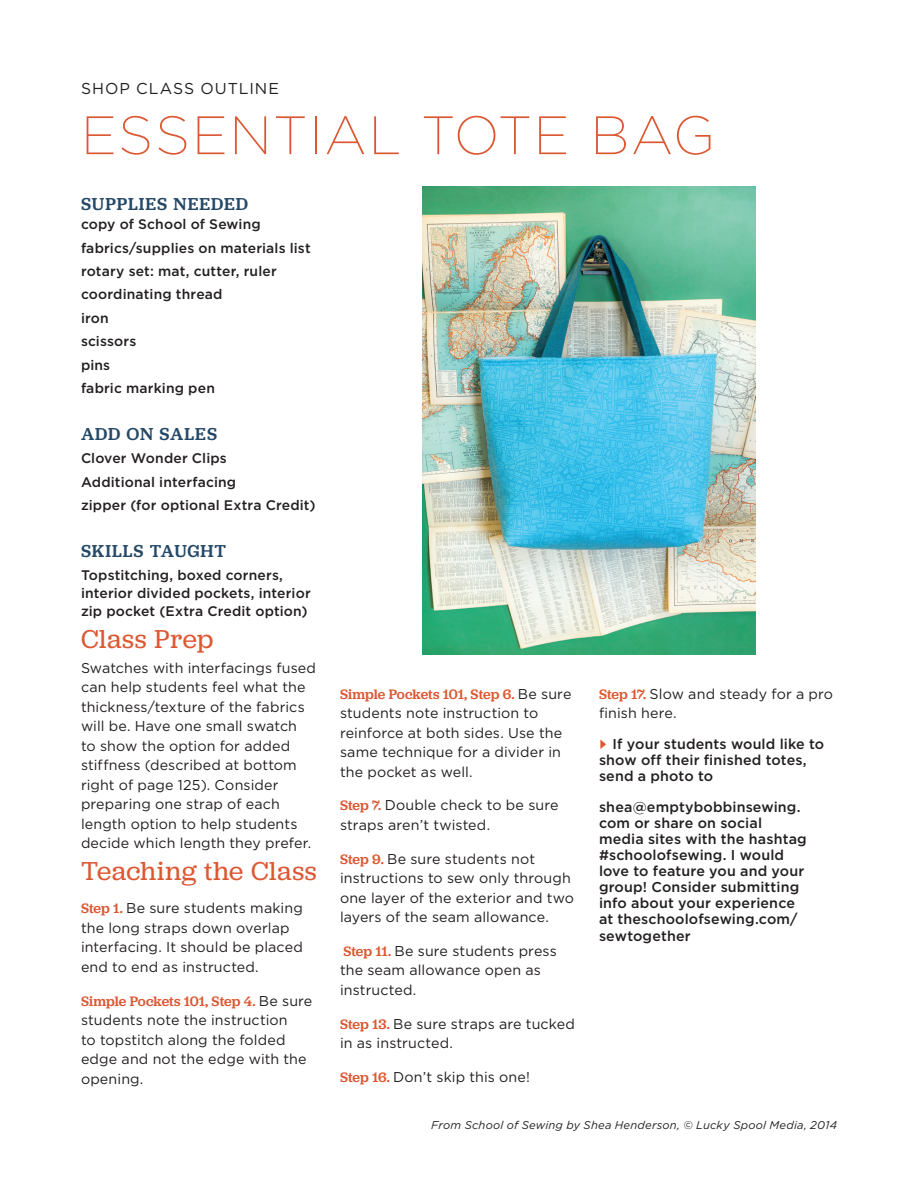
<style>
.page{position:relative;width:918px;height:1188px;background:#fff}
.page>*{position:absolute;margin:0;border:0;box-sizing:border-box;transform-origin:0 0}
.project_title{font:200 54px "Gotham";letter-spacing:.035em;color:#dc5833}
.text-no_steps{font:27px "Jubilat";letter-spacing:.02em;color:#dc5833}
.supplies_list{font:27px "Jubilat";letter-spacing:.02em;color:#dc5833}
.supplies_list-2{font:500 18px "Jubilat";letter-spacing:.05em;color:#244867}
.supplies_hed{font:500 18px "Jubilat";letter-spacing:.045em;color:#244867}
.project_subtitle{font:15.75px "Gotham";letter-spacing:.06em;color:#231f20}
.text-steps{font:14.25px/19.5px "Gotham";letter-spacing:.01em;color:#231f20}
.text-no_steps-2{font:14.25px/19.5px "Gotham";letter-spacing:.01em;color:#231f20}
.text-steps-2{font:500 14.25px/16.2px "Gotham";letter-spacing:.01em;color:#231f20}
.supplies_list-3{font:500 13.8px/18px "Gotham";letter-spacing:.01em;color:#231f20}
.text-no_steps-3{font:italic 11.25px "Gotham";letter-spacing:.02em;color:#231f20}
.s1{font-family:"Jubilat";font-weight:500;color:#dc5833}
</style>
<div class="page">
<img style="left:422px;top:186px;width:333px;height:469px">
<p class="project_subtitle" style="left:81px;top:80px;width:199px">SHOP CLASS OUTLINE</p>
<p class="project_title" style="left:81px;top:106px;width:636px">ESSENTIAL TOTE BAG</p>
<p class="supplies_hed" style="left:81px;top:192px;width:169px">SUPPLIES NEEDED</p>
<p class="supplies_list-3" style="left:81px;top:215px;width:181px">copy of School of Sewing</p>
<p class="supplies_list-3" style="left:81px;top:238px;width:231px">fabrics/supplies on materials list</p>
<p class="supplies_list-3" style="left:81px;top:262px;width:197px">rotary set: mat, cutter, ruler</p>
<p class="supplies_list-3" style="left:81px;top:285px;width:143px">coordinating thread</p>
<p class="supplies_list-3" style="left:81px;top:309px;width:29px">iron</p>
<p class="supplies_list-3" style="left:81px;top:332px;width:57px">scissors</p>
<p class="supplies_list-3" style="left:81px;top:355px;width:31px">pins</p>
<p class="supplies_list-3" style="left:81px;top:379px;width:135px">fabric marking pen</p>
<p class="supplies_list-2" style="left:81px;top:422px;width:138px">ADD ON SALES</p>
<p class="supplies_list-3" style="left:81px;top:449px;width:147px">Clover Wonder Clips</p>
<p class="supplies_list-3" style="left:81px;top:472px;width:157px">Additional interfacing</p>
<p class="supplies_list-3" style="left:81px;top:496px;width:236px">zipper (for optional Extra Credit)</p>
<p class="supplies_list-2" style="left:81px;top:539px;width:147px">SKILLS TAUGHT</p>
<p class="supplies_list-3" style="left:81px;top:566px;width:231px">Topstitching, boxed corners, interior divided pockets, interior zip pocket (Extra Credit option)</p>
<p class="supplies_list" style="left:81px;top:622px;width:134px">Class Prep</p>
<p class="text-no_steps-2" style="left:81px;top:658px;width:237px">Swatches with interfacings fused can help students feel what the thickness/texture of the fabrics will be. Have one small swatch<br>to show the option for added stiffness (described at bottom right of page 125). Consider preparing one strap of each length option to help students decide which length they prefer.</p>
<p class="text-no_steps" style="left:81px;top:854px;width:237px">Teaching the Class</p>
<p class="text-steps" style="left:81px;top:898px;width:223px"><span class="s1">Step 1.</span> Be sure students making the long straps down overlap interfacing. It should be placed end to end as instructed.</p>
<p class="text-steps" style="left:81px;top:991px;width:233px"><span class="s1">Simple Pockets 101, Step 4.</span> Be sure students note the instruction<br>to topstitch along the folded edge and not the edge with the opening.</p>
<p class="text-steps" style="left:340px;top:684px;width:233px"><span class="s1">Simple Pockets 101, Step 6.</span> Be sure students note instruction to reinforce at both sides. Use the same technique for a divider in the pocket as well.</p>
<p class="text-steps" style="left:340px;top:795px;width:220px"><span class="s1">Step 7.</span> Double check to be sure straps aren’t twisted.</p>
<p class="text-steps" style="left:340px;top:849px;width:236px"><span class="s1">Step 9.</span> Be sure students not instructions to sew only through one layer of the exterior and two layers of the seam allowance.</p>
<p class="text-steps" style="left:340px;top:941px;width:218px"><span class="s1">Step 11.</span> Be sure students press the seam allowance open as instructed.</p>
<p class="text-steps" style="left:340px;top:1014px;width:236px"><span class="s1">Step 13.</span> Be sure straps are tucked in as instructed.</p>
<p class="text-steps" style="left:340px;top:1067px;width:192px"><span class="s1">Step 16.</span> Don’t skip this one!</p>
<p class="text-steps" style="left:599px;top:684px;width:236px"><span class="s1">Step 17.</span> Slow and steady for a pro finish here.</p>
<p class="text-steps-2" style="left:599px;top:735px;width:227px;text-indent:14px">If your students would like to show off their finished totes, send a photo to</p>
<p class="text-steps-2" style="left:599px;top:798px;width:209px">shea@emptybobbinsewing. com or share on social media sites with the hashtag #schoolofsewing. I would love to feature you and your group! Consider submitting info about your experience at theschoolofsewing.com/ sewtogether</p>
<p class="text-no_steps-3" style="left:431px;top:1118px;width:407px">From School of Sewing by Shea Henderson, © Lucky Spool Media, 2014</p>
</div>
